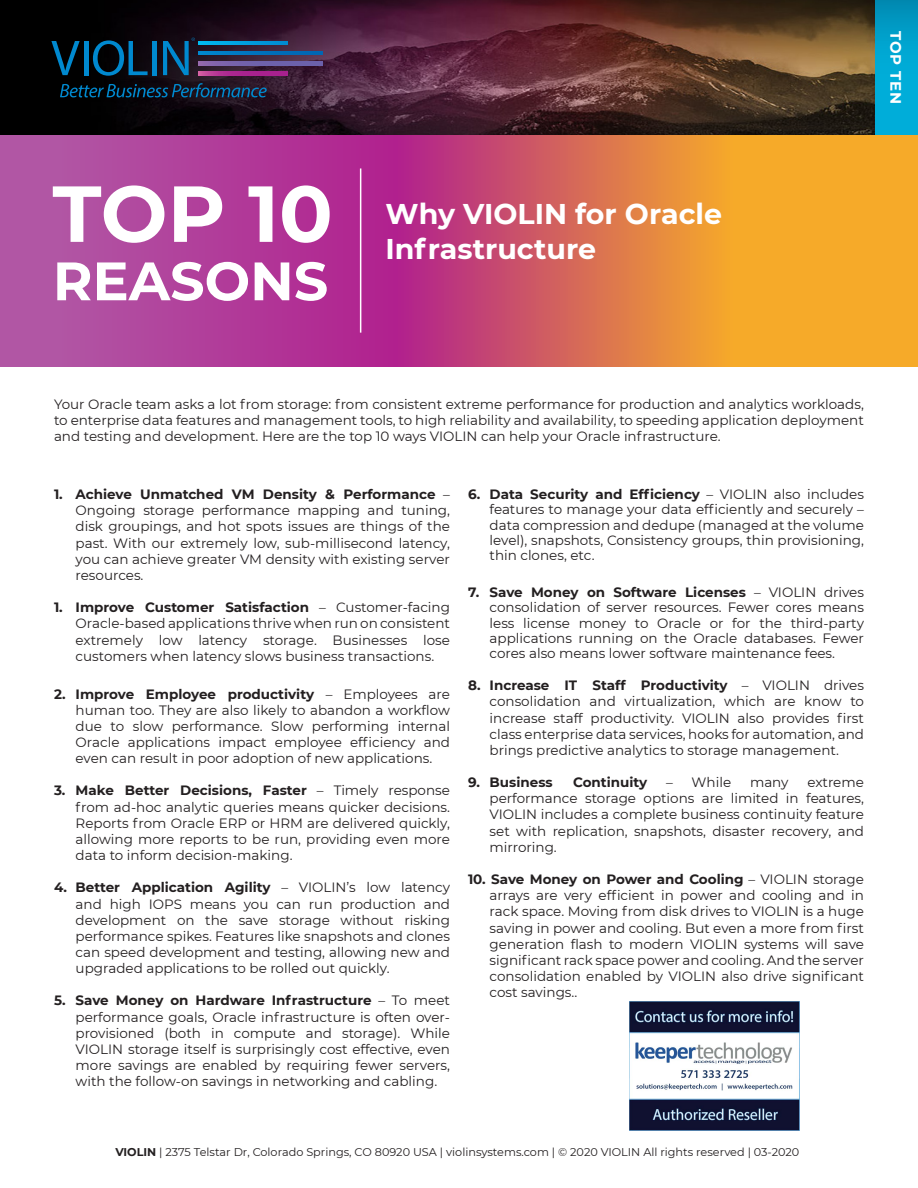
<style>
.page{position:relative;width:918px;height:1188px;background:#fff}
.page>*{position:absolute;margin:0;border:0;box-sizing:border-box;transform-origin:0 0}
.t1{font:700 79.2px "Montserrat";color:#fff}
.t2{font:700 54px "Montserrat";color:#fff}
.t3{font:700 28.5px "Montserrat";color:#fff}
.t4{font:700 15px "Montserrat";letter-spacing:.05em;color:#fff}
.t5{font:13.5px/16.2px "Montserrat";color:#231f20;text-align:justify}
.t6{font:700 13.5px "Montserrat";color:#231f20}
.t7{font:11.25px "Montserrat";color:#231f20}
.s1{font-weight:700}
</style>
<div class="page">
<svg style="left:0;top:135px;width:918px;height:231px;background:#cb626c"></svg>
<hr style="left:360px;top:168px;width:1px;height:165px;background:#fff">
<img style="left:0;top:0;width:876px;height:135px">
<div style="left:876px;top:0;width:42px;height:135px;background:linear-gradient(to bottom,#0095be,#00b6e2)"></div>
<svg style="left:60px;top:83px;width:207px;height:14px;background:#0d2c45"></svg>
<svg style="left:51px;top:41px;width:29px;height:34px"></svg>
<div style="left:84px;top:41px;width:5px;height:34px;background:#0089cf"></div>
<svg style="left:93px;top:40px;width:55px;height:36px;background:#042b43"></svg>
<div style="left:152px;top:41px;width:5px;height:34px;background:#0089cf"></div>
<svg style="left:198px;top:41px;width:90px;height:4px"></svg>
<svg style="left:198px;top:51px;width:124px;height:4px"></svg>
<svg style="left:198px;top:61px;width:124px;height:4px"></svg>
<svg style="left:198px;top:71px;width:90px;height:4px"></svg>
<svg style="left:163px;top:38px;width:32px;height:37px"></svg>
<img style="left:629px;top:1001px;width:171px;height:129px">
<p class="t1" style="left:52px;top:157px;width:282px">TOP 10</p>
<p class="t2" style="left:53px;top:242px;width:277px">REASONS</p>
<p class="t3" style="left:386px;top:194px;width:338px">Why VIOLIN for Oracle</p>
<p class="t3" style="left:386px;top:228px;width:212px">Infrastructure</p>
<p class="t4" style="left:907px;top:31px;width:74px;rotate:90deg">TOP TEN</p>
<p class="t5" style="left:54px;top:395px;width:811px">Your Oracle team asks a lot from storage: from consistent extreme performance for production and analytics workloads, to enterprise data features and management tools, to high reliability and availability, to speeding application deployment and testing and development. Here are the top 10 ways VIOLIN can help your Oracle infrastructure.</p>
<p class="t5" style="left:76px;top:486px;width:376px;text-indent:-22px"><span class="s1">1. Achieve Unmatched VM Density &amp; Performance</span> – Ongoing storage performance mapping and tuning, disk groupings, and hot spots issues are things of the past. With our extremely low, sub-millisecond latency, you can achieve greater VM density with existing server resources.</p>
<p class="t5" style="left:76px;top:599px;width:376px;text-indent:-22px"><span class="s1">1. Improve Customer Satisfaction</span> – Customer-facing Oracle-based applications thrive when run on consistent extremely low latency storage. Businesses lose customers when latency slows business transactions.</p>
<p class="t5" style="left:76px;top:685px;width:376px;text-indent:-22px"><span class="s1">2. Improve Employee productivity</span> – Employees are human too. They are also likely to abandon a workflow due to slow performance. Slow performing internal Oracle applications impact employee efficiency and even can result in poor adoption of new applications.</p>
<p class="t5" style="left:76px;top:782px;width:376px;text-indent:-22px"><span class="s1">3. Make Better Decisions, Faster</span> – Timely response from ad-hoc analytic queries means quicker decisions.<br>Reports from Oracle ERP or HRM are delivered quickly, allowing more reports to be run, providing even more data to inform decision-making.</p>
<p class="t5" style="left:76px;top:879px;width:376px;text-indent:-22px"><span class="s1">4. Better Application Agility</span> – VIOLIN’s low latency and high IOPS means you can run production and development on the save storage without risking performance spikes. Features like snapshots and clones can speed development and testing, allowing new and upgraded applications to be rolled out quickly.</p>
<p class="t5" style="left:76px;top:992px;width:376px;text-indent:-22px"><span class="s1">5. Save Money on Hardware Infrastructure</span> – To meet performance goals, Oracle infrastructure is often over&shy;provisioned (both in compute and storage). While VIOLIN storage itself is surprisingly cost effective, even more savings are enabled by requiring fewer servers, with the follow-on savings in networking and cabling.</p>
<p class="t5" style="left:490px;top:486px;width:376px;line-height:15.3px;text-indent:-22px"><span class="s1">6. Data Security and Efficiency</span> – VIOLIN also includes features to manage your data efficiently and securely – data compression and dedupe (managed at the volume level), snapshots, Consistency groups, thin provisioning, thin clones, etc.</p>
<p class="t5" style="left:490px;top:584px;width:376px;line-height:15.3px;text-indent:-22px"><span class="s1">7. Save Money on Software Licenses</span> – VIOLIN drives consolidation of server resources. Fewer cores means less license money to Oracle or for the third-party applications running on the Oracle databases. Fewer cores also means lower software maintenance fees.</p>
<p class="t5" style="left:490px;top:677px;width:376px;text-indent:-22px"><span class="s1">8. Increase IT Staff Productivity</span> – VIOLIN drives consolidation and virtualization, which are know to increase staff productivity. VIOLIN also provides first class enterprise data services, hooks for automation, and brings predictive analytics to storage management.</p>
<p class="t6" style="left:468px;top:773px;width:86px">9. Business</p>
<p class="t6" style="left:573px;top:773px;width:76px">Continuity</p>
<p class="t5" style="left:666px;top:774px;width:67px">– While</p>
<p class="t5" style="left:750px;top:774px;width:40px">many</p>
<p class="t5" style="left:490px;top:774px;width:376px;text-indent:318px">extreme performance storage options are limited in features, VIOLIN includes a complete business continuity feature set with replication, snapshots, disaster recovery, and mirroring.</p>
<p class="t5" style="left:490px;top:871px;width:376px;text-indent:-22px"><span class="s1">10. Save Money on Power and Cooling</span> – VIOLIN storage arrays are very efficient in power and cooling and in rack space. Moving from disk drives to VIOLIN is a huge saving in power and cooling. But even a more from first generation flash to modern VIOLIN systems will save significant rack space power and cooling. And the server consolidation enabled by VIOLIN also drive significant cost savings..</p>
<p class="t7" style="left:115px;top:1145px;width:685px"><span class="s1">VIOLIN</span> | 2375 Telstar Dr, Colorado Springs, CO 80920 USA | violinsystems.com | © 2020 VIOLIN All rights reserved | 03-2020</p>
</div>
